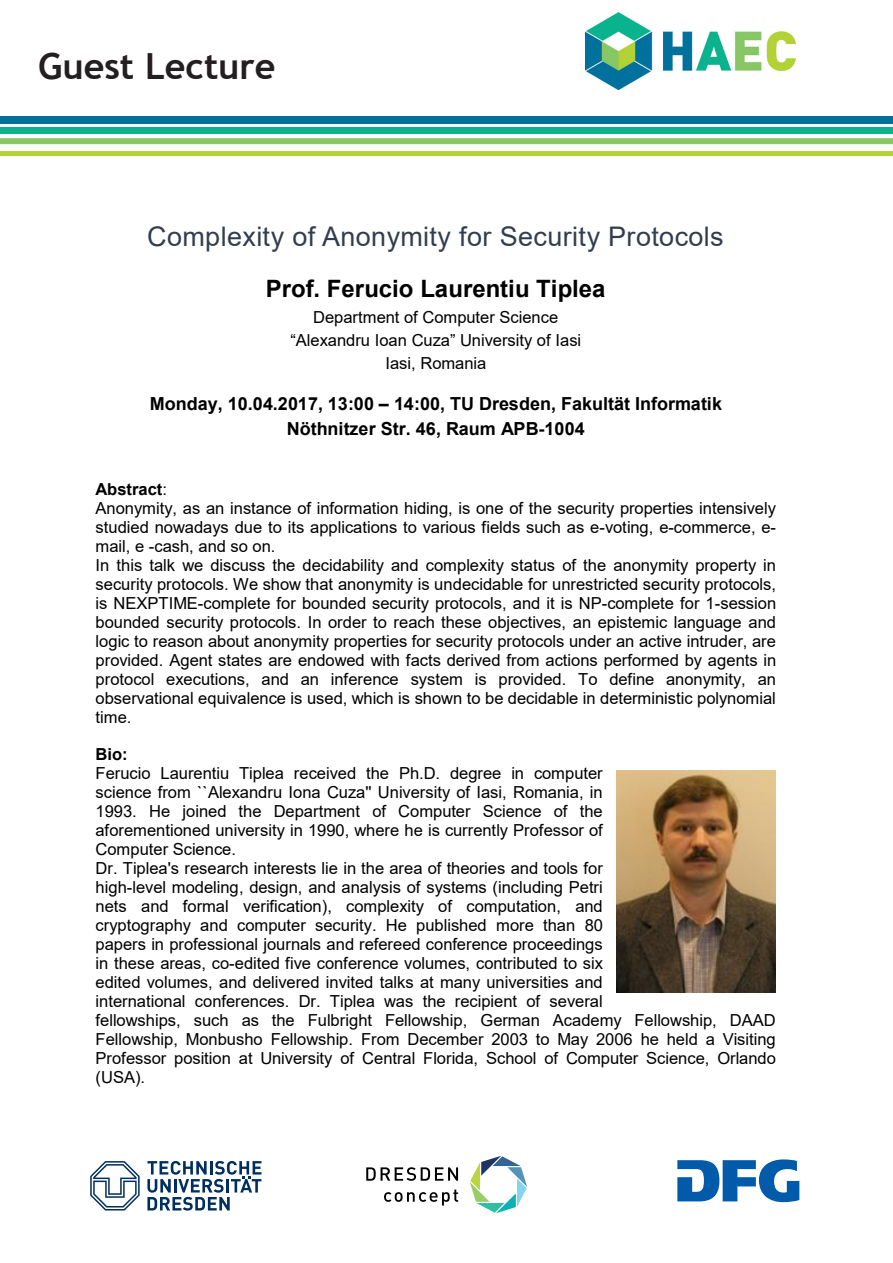
<style>
.page{position:relative;width:893px;height:1263px;background:#fff}
.page>*{position:absolute;margin:0;border:0;box-sizing:border-box;transform-origin:0 0}
.t1{font:700 36px "Trebuchet MS";color:#231f20}
.t2{font:27px "Arial";letter-spacing:.015em;color:#323e4f}
.t3{font:700 24px "Arial";color:#000}
.t4{font:700 18px/24.9px "Arial";color:#000;text-align:center}
.t5{font:16.5px/18.9px "Arial";color:#000}
.t6{font:700 16.5px "Arial";color:#000}
.s1{font-weight:700}
</style>
<div class="page">
<img style="left:585px;top:13px;width:211px;height:76px">
<svg style="left:0;top:138px;width:893px;height:6px;background:#8ac869"></svg>
<div style="left:0;top:128px;width:893px;height:6px;background:#09b38e"></div>
<div style="left:0;top:151px;width:893px;height:5px;background:#b2d236"></div>
<div style="left:0;top:116px;width:893px;height:7px;background:#00719b"></div>
<svg style="left:677px;top:1159px;width:122px;height:43px"></svg>
<svg style="left:147px;top:1161px;width:114px;height:49px"></svg>
<svg style="left:90px;top:1161px;width:50px;height:49px"></svg>
<svg style="left:366px;top:1167px;width:92px;height:14px"></svg>
<svg style="left:384px;top:1189px;width:74px;height:16px"></svg>
<svg style="left:470px;top:1156px;width:57px;height:57px"></svg>
<img style="left:616px;top:771px;width:159px;height:221px">
<h1 class="t1" style="left:38px;top:44px;width:239px">Guest Lecture</h1>
<h2 class="t2" style="left:147px;top:218px;width:578px">Complexity of Anonymity for Security Protocols</h2>
<h3 class="t3" style="left:266px;top:272px;width:341px">Prof. Ferucio Laurentiu Tiplea</h3>
<p class="t5" style="left:290px;top:306px;width:292px;line-height:22.8px;text-align:center">Department of Computer Science “Alexandru Ioan Cuza” University of Iasi<br>Iasi, Romania</p>
<p class="t4" style="left:150px;top:391px;width:574px">Monday, 10.04.2017, 13:00 – 14:00, TU Dresden, Fakultät Informatik<br>Nöthnitzer Str. 46, Raum APB-1004</p>
<p class="t5" style="left:96px;top:479px;width:682px"><span class="s1">Abstract</span>:<br>Anonymity, as an instance of information hiding, is one of the security properties intensively studied nowadays due to its applications to various fields such as e-voting, e-commerce, e&shy;mail, e -cash, and so on.<br>In this talk we discuss the decidability and complexity status of the anonymity property in security protocols. We show that anonymity is undecidable for unrestricted security protocols, is NEXPTIME-complete for bounded security protocols, and it is NP-complete for 1-session bounded security protocols. In order to reach these objectives, an epistemic language and logic to reason about anonymity properties for security protocols under an active intruder, are provided. Agent states are endowed with facts derived from actions performed by agents in protocol executions, and an inference system is provided. To define anonymity, an observational equivalence is used, which is shown to be decidable in deterministic polynomial time.</p>
<p class="t6" style="left:96px;top:743px;width:34px">Bio:</p>
<p class="t5" style="left:96px;top:764px;width:682px">Ferucio Laurentiu Tiplea received the Ph.D. degree in computer<br>science from ``Alexandru Iona Cuza'' University of Iasi, Romania, in<br>1993. He joined the Department of Computer Science of the<br>aforementioned university in 1990, where he is currently Professor of<br>Computer Science.<br>Dr. Tiplea's research interests lie in the area of theories and tools for<br>high-level modeling, design, and analysis of systems (including Petri<br>nets and formal verification), complexity of computation, and<br>cryptography and computer security. He published more than 80<br>papers in professional journals and refereed conference proceedings<br>in these areas, co-edited five conference volumes, contributed to six<br>edited volumes, and delivered invited talks at many universities and<br>international conferences. Dr. Tiplea was the recipient of several<br>fellowships, such as the Fulbright Fellowship, German Academy Fellowship, DAAD Fellowship, Monbusho Fellowship. From December 2003 to May 2006 he held a Visiting Professor position at University of Central Florida, School of Computer Science, Orlando (USA).</p>
</div>
